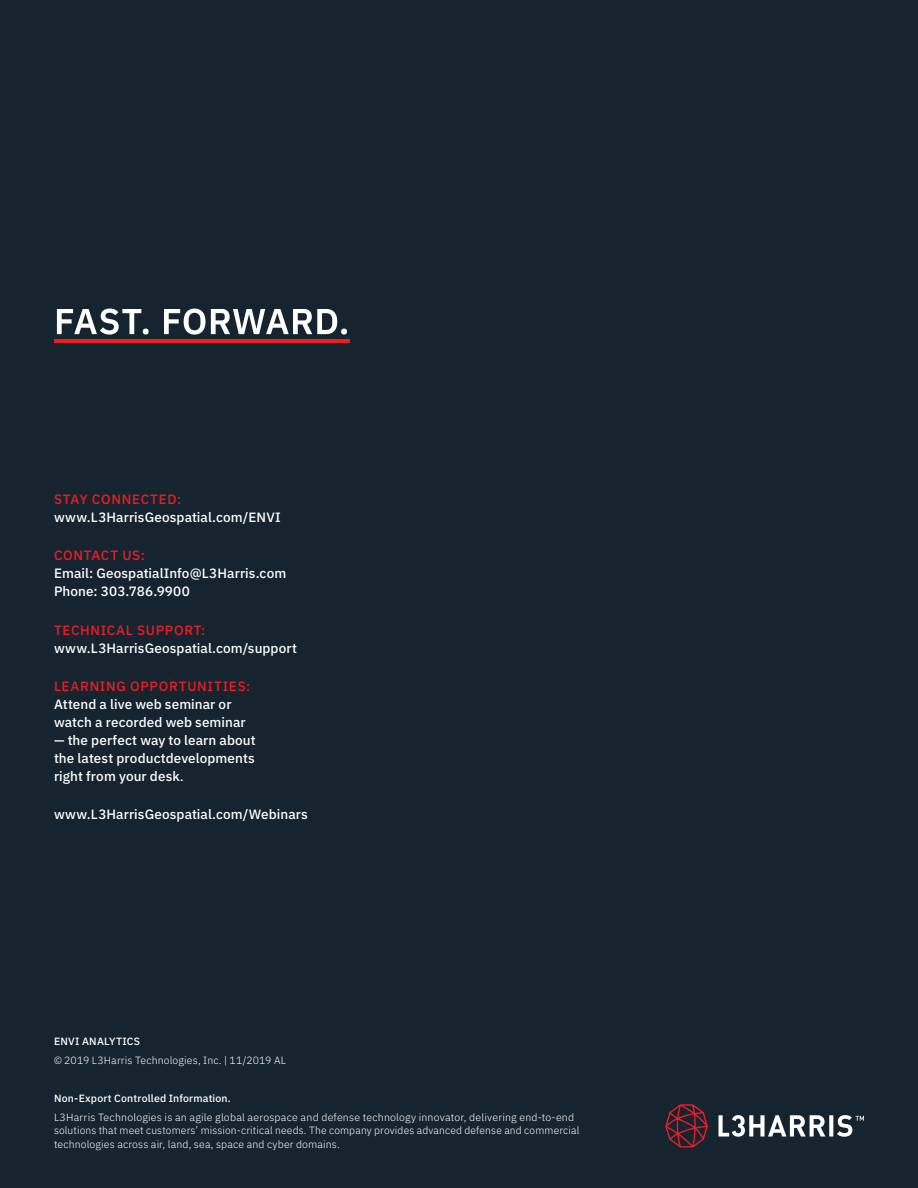
<style>
.page{position:relative;width:918px;height:1188px;background:#162430}
.page>*{position:absolute;margin:0;border:0;box-sizing:border-box;transform-origin:0 0}
.t1{font:500 13.5px/18px "IBM Plex Sans";letter-spacing:.005em;color:#fff}
.t2{font:500 13.5px "IBM Plex Sans";letter-spacing:.05em;color:#ed1d24}
.t3{font:300 10.5px/13.5px "IBM Plex Sans";letter-spacing:.015em;color:#fff}
.t4{font:500 10.5px "IBM Plex Sans";letter-spacing:.02em;color:#fff}
.s1{font-size:12px}
</style>
<div class="page">
<svg style="left:665px;top:1104px;width:43px;height:44px"></svg>
<svg style="left:719px;top:1115px;width:145px;height:22px"></svg>
<svg style="left:57px;top:309px;width:290px;height:26px"></svg>
<hr style="left:54px;top:340px;width:296px;height:3px;background:#ed1d24">
<p class="t2" style="left:54px;top:489px;width:129px">STAY CONNECTED:</p>
<p class="t1" style="left:54px;top:507px;width:228px">www.L3HarrisGeospatial.com/ENVI</p>
<p class="t2" style="left:54px;top:545px;width:93px">CONTACT US:</p>
<p class="t1" style="left:54px;top:563px;width:234px">Email: GeospatialInfo@L3Harris.com<br>Phone: 303.786.9900</p>
<p class="t2" style="left:54px;top:619px;width:153px">TECHNICAL SUPPORT:</p>
<p class="t1" style="left:54px;top:638px;width:245px">www.L3HarrisGeospatial.com/support</p>
<p class="t2" style="left:54px;top:676px;width:198px">LEARNING OPPORTUNITIES:</p>
<p class="t1" style="left:54px;top:694px;width:193px">Attend a live web seminar or watch a recorded web seminar</p>
<p class="t1" style="left:54px;top:730px;width:203px;text-align:justify">— the perfect way to learn about the latest productdevelopments right from your desk<span class="s1">.</span></p>
<p class="t1" style="left:54px;top:804px;width:255px">www.L3HarrisGeospatial.com/Webinars</p>
<p class="t4" style="left:54px;top:1033px;width:88px">ENVI ANALYTICS</p>
<p class="t3" style="left:54px;top:1052px;width:234px">© 2019 L3Harris Technologies, Inc. | 11/2019 AL</p>
<p class="t4" style="left:54px;top:1090px;width:178px">Non-Export Controlled Information.</p>
<p class="t3" style="left:54px;top:1109px;width:527px">L3Harris Technologies is an agile global aerospace and defense technology innovator, delivering end-to-end solutions that meet customers’ mission-critical needs. The company provides advanced defense and commercial technologies across air, land, sea, space and cyber domains.</p>
</div>
